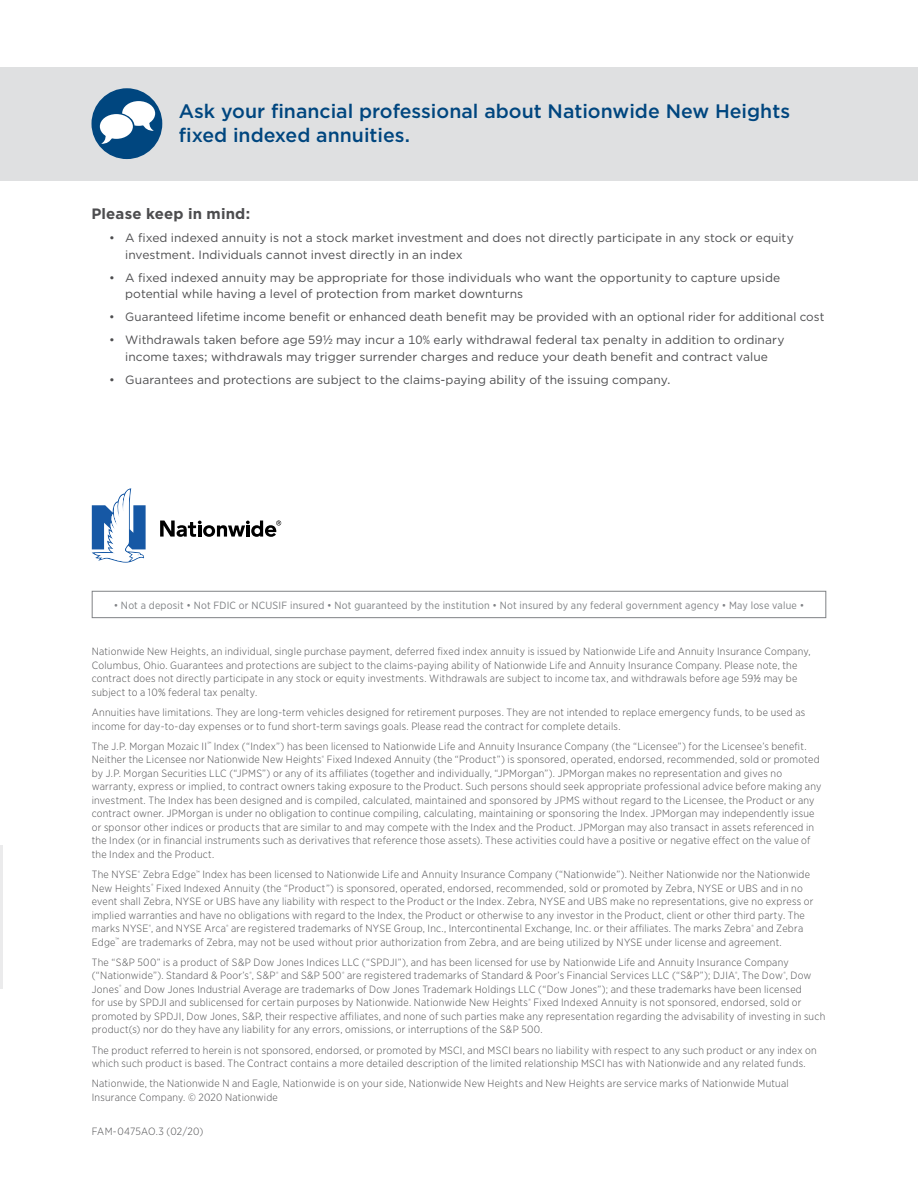
<style>
.page{position:relative;width:918px;height:1188px;background:#fff}
.page>*{position:absolute;margin:0;border:0;box-sizing:border-box;transform-origin:0 0}
.t1{font:500 19.5px/24px "Gotham";color:#00467f}
.t2{font:700 15px "Gotham";letter-spacing:.01em;color:#4d4d4f}
.t3{font:12px/16.5px "Gotham";letter-spacing:.005em;color:#4d4d4f}
.t4{font:300 10.5px/13.5px "Gotham Narrow";letter-spacing:.025em;color:#4d4d4f}
.t5{font:10.5px "Gotham Narrow";letter-spacing:.02em;color:#808285}
.s1{font-family:"Avenir"}
.s2{font-family:"Helvetica Neue LT Com";font-stretch:condensed}
</style>
<div class="page">
<div style="left:0;top:67px;width:918px;height:113px;background:#dfe0e1"></div>
<hr style="left:0;top:846px;width:3px;height:143px;background:#ebebec">
<div style="left:91px;top:88px;width:71px;height:71px;background:#00467f;border-radius:50%"></div>
<svg style="left:122px;top:101px;width:33px;height:30px"></svg>
<div style="left:100px;top:114px;width:33px;height:25px;background:#fff;border-radius:50%"></div>
<svg style="left:101px;top:134px;width:11px;height:10px"></svg>
<div style="left:92px;top:591px;width:734px;height:27px;border:1px solid #808285"></div>
<svg style="left:160px;top:520px;width:121px;height:17px"></svg>
<svg style="left:92px;top:488px;width:54px;height:75px"></svg>
<h1 class="t1" style="left:179px;top:99px;width:613px">Ask your financial professional about Nationwide New Heights fixed indexed annuities.</h1>
<h2 class="t2" style="left:92px;top:204px;width:160px">Please keep in mind:</h2>
<p class="t3" style="left:125px;top:229px;width:670px;text-indent:-16px">• A fixed indexed annuity is not a stock market investment and does not directly participate in any stock or equity investment. Individuals cannot invest directly in an index</p>
<p class="t3" style="left:125px;top:269px;width:656px;text-indent:-16px">• A fixed indexed annuity may be appropriate for those individuals who want the opportunity to capture upside potential while having a level of protection from market downturns</p>
<p class="t3" style="left:109px;top:308px;width:717px">• Guaranteed lifetime income benefit or enhanced death benefit may be provided with an optional rider for additional cost</p>
<p class="t3" style="left:109px;top:331px;width:677px;text-align:center">• Withdrawals taken before age 59<span class="s1">½</span> may incur a 10% early withdrawal federal tax penalty in addition to ordinary income taxes; withdrawals may trigger surrender charges and reduce your death benefit and contract value</p>
<p class="t3" style="left:109px;top:371px;width:563px">• Guarantees and protections are subject to the claims-paying ability of the issuing company.</p>
<p class="t5" style="left:114px;top:598px;width:692px">• Not a deposit • Not FDIC or NCUSIF insured • Not guaranteed by the institution • Not insured by any federal government agency • May lose value •</p>
<p class="t4" style="left:92px;top:645px;width:720px">Nationwide New Heights, an individual, single purchase payment, deferred fixed index annuity is issued by Nationwide Life and Annuity Insurance Company, Columbus, Ohio. Guarantees and protections are subject to the claims-paying ability of Nationwide Life and Annuity Insurance Company. Please note, the contract does not directly participate in any stock or equity investments. Withdrawals are subject to income tax, and withdrawals before age 59<span class="s2">½</span> may be subject to a 10% federal tax penalty.</p>
<p class="t4" style="left:92px;top:705px;width:715px">Annuities have limitations. They are long-term vehicles designed for retirement purposes. They are not intended to replace emergency funds, to be used as income for day-to-day expenses or to fund short-term savings goals. Please read the contract for complete details.</p>
<p class="t4" style="left:92px;top:739px;width:731px">The J.P. Morgan Mozaic II<sup>℠</sup> Index (“Index”) has been licensed to Nationwide Life and Annuity Insurance Company (the “Licensee”) for the Licensee’s benefit.<br>Neither the Licensee nor Nationwide New Heights<sup>®</sup> Fixed Indexed Annuity (the “Product”) is sponsored, operated, endorsed, recommended, sold or promoted by J.P. Morgan Securities LLC (“JPMS”) or any of its affiliates (together and individually, “JPMorgan”). JPMorgan makes no representation and gives no warranty, express or implied, to contract owners taking exposure to the Product. Such persons should seek appropriate professional advice before making any investment. The Index has been designed and is compiled, calculated, maintained and sponsored by JPMS without regard to the Licensee, the Product or any contract owner. JPMorgan is under no obligation to continue compiling, calculating, maintaining or sponsoring the Index. JPMorgan may independently issue or sponsor other indices or products that are similar to and may compete with the Index and the Product. JPMorgan may also transact in assets referenced in the Index (or in financial instruments such as derivatives that reference those assets). These activities could have a positive or negative effect on the value of the Index and the Product.</p>
<p class="t4" style="left:92px;top:867px;width:723px">The NYSE<sup>®</sup> Zebra Edge<sup>™</sup> Index has been licensed to Nationwide Life and Annuity Insurance Company (“Nationwide”). Neither Nationwide nor the Nationwide New Heights<sup>®</sup> Fixed Indexed Annuity (the “Product”) is sponsored, operated, endorsed, recommended, sold or promoted by Zebra, NYSE or UBS and in no event shall Zebra, NYSE or UBS have any liability with respect to the Product or the Index. Zebra, NYSE and UBS make no representations, give no express or implied warranties and have no obligations with regard to the Index, the Product or otherwise to any investor in the Product, client or other third party. The marks NYSE<sup>®</sup>, and NYSE Arca<sup>®</sup> are registered trademarks of NYSE Group, Inc., Intercontinental Exchange, Inc. or their affiliates. The marks Zebra<sup>®</sup> and Zebra Edge<sup>™</sup> are trademarks of Zebra, may not be used without prior authorization from Zebra, and are being utilized by NYSE under license and agreement.</p>
<p class="t4" style="left:92px;top:955px;width:735px">The “S&amp;P 500” is a product of S&amp;P Dow Jones Indices LLC (“SPDJI”), and has been licensed for use by Nationwide Life and Annuity Insurance Company (“Nationwide”). Standard &amp; Poor’s<sup>®</sup>, S&amp;P<sup>®</sup> and S&amp;P 500<sup>®</sup> are registered trademarks of Standard &amp; Poor’s Financial Services LLC (“S&amp;P”); DJIA<sup>®</sup>, The Dow<sup>®</sup>, Dow Jones<sup>®</sup> and Dow Jones Industrial Average are trademarks of Dow Jones Trademark Holdings LLC (“Dow Jones”); and these trademarks have been licensed<br>for use by SPDJI and sublicensed for certain purposes by Nationwide. Nationwide New Heights<sup>®</sup> Fixed Indexed Annuity is not sponsored, endorsed, sold or promoted by SPDJI, Dow Jones, S&amp;P, their respective affiliates, and none of such parties make any representation regarding the advisability of investing in such product(s) nor do they have any liability for any errors, omissions, or interruptions of the S&amp;P 500.</p>
<p class="t4" style="left:92px;top:1043px;width:727px">The product referred to herein is not sponsored, endorsed, or promoted by MSCI, and MSCI bears no liability with respect to any such product or any index on which such product is based. The Contract contains a more detailed description of the limited relationship MSCI has with Nationwide and any related funds.</p>
<p class="t4" style="left:92px;top:1077px;width:699px">Nationwide, the Nationwide N and Eagle, Nationwide is on your side, Nationwide New Heights and New Heights are service marks of Nationwide Mutual<br>Insurance Company. © 2020 Nationwide</p>
<p class="t4" style="left:92px;top:1124px;width:113px">FAM-0475AO.3 (02/20)</p>
</div>
